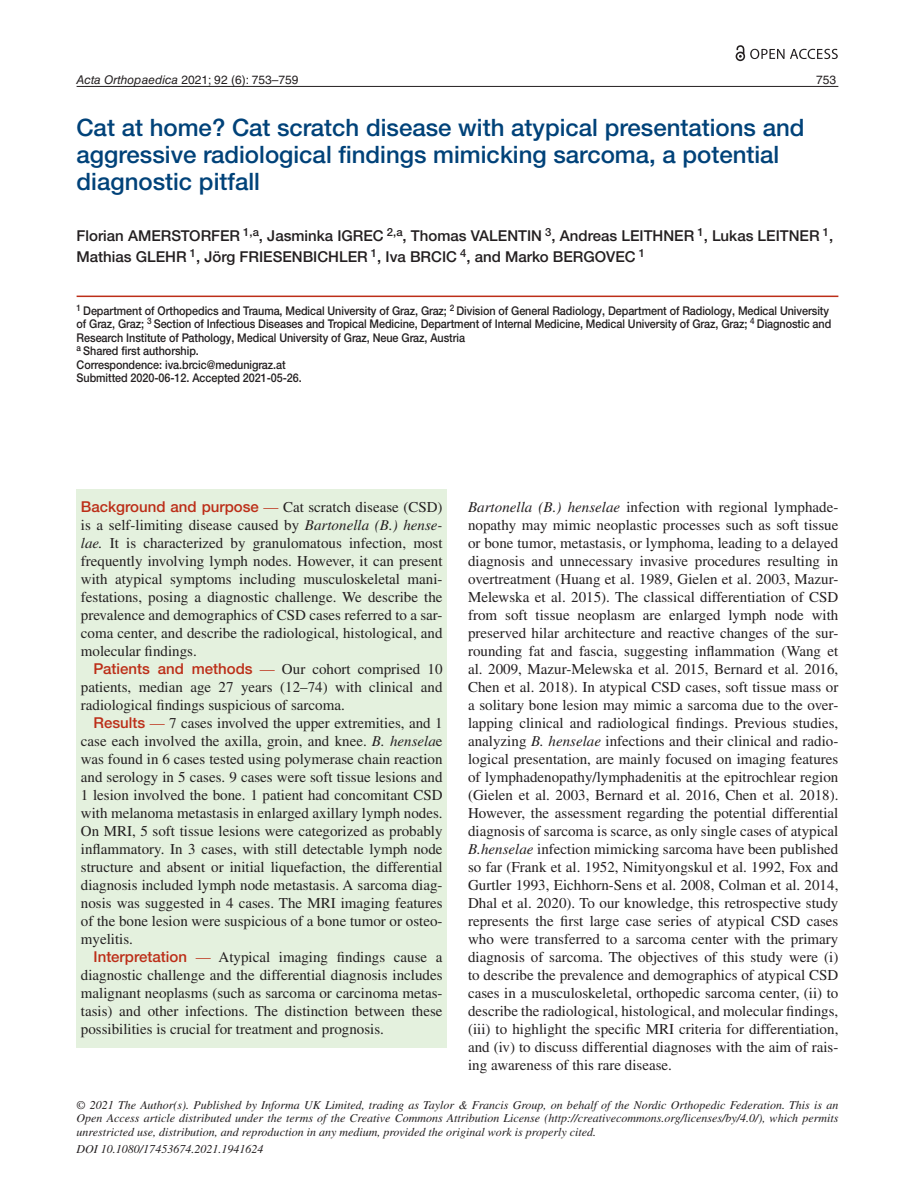
<style>
.page{position:relative;width:915px;height:1191px;background:#fff}
.page>*{position:absolute;margin:0;border:0;box-sizing:border-box;transform-origin:0 0}
.t1{font:500 24px/27px "Helvetica Neue LTW1 G";color:#004279}
.t2{font:15px/18px "Times";color:#231f20;text-align:justify}
.t3{font:500 15px/21px "Helvetica Neue LTW1 G";color:#231f20}
.t4{font:500 12px/13.5px "Helvetica Neue LTW1 G";letter-spacing:-.005em;color:#231f20;scale:.9 1}
.t5{font:italic 12px/13.5px "Times";color:#231f20;text-align:justify}
.t6{font:12px "Helvetica LT Std";color:#231f20}
.s1{font-style:italic}
.s2{font-family:"Helvetica Neue LTW1 G";font-weight:500;color:#bc2e18}
.s3{color:#bc2e18}
</style>
<div class="page">
<hr style="left:77px;top:86px;width:761px;height:1px;background:#231f20">
<div style="left:77px;top:489px;width:369px;height:558px;background:#e4f1de"></div>
<hr style="left:77px;top:295px;width:761px;height:2px;background:#bc2e18">
<svg style="left:735px;top:45px;width:9px;height:16px"></svg>
<svg style="left:750px;top:49px;width:87px;height:10px"></svg>
<p class="t6" style="left:77px;top:72px;width:223px"><span class="s1">Acta Orthopaedica</span> 2021; 92 (6): 753–759</p>
<p class="t6" style="left:816px;top:72px;width:22px">753</p>
<h1 class="t1" style="left:77px;top:114px;width:729px">Cat at home? Cat scratch disease with atypical presentations and aggressive radiological findings mimicking sarcoma, a potential diagnostic pitfall</h1>
<p class="t3" style="left:77px;top:225px;width:757px">Florian AMERSTORFER <sup>1,a</sup>, Jasminka IGREC <sup>2,a</sup>, Thomas VALENTIN <sup>3</sup>, Andreas LEITHNER <sup>1</sup>, Lukas LEITNER <sup>1</sup>,<br>Mathias GLEHR <sup>1</sup>, Jörg FRIESENBICHLER <sup>1</sup>, Iva BRCIC <sup>4</sup>, and Marko BERGOVEC <sup>1</sup></p>
<p class="t4" style="left:77px;top:304px;width:839px"><sup>1</sup> Department of Orthopedics and Trauma, Medical University of Graz, Graz; <sup>2</sup> Division of General Radiology, Department of Radiology, Medical University of Graz, Graz; <sup>3</sup> Section of Infectious Diseases and Tropical Medicine, Department of Internal Medicine, Medical University of Graz, Graz; <sup>4</sup> Diagnostic and Research Institute of Pathology, Medical University of Graz, Neue Graz, Austria<br><sup>a</sup> Shared first authorship.<br>Correspondence: iva.brcic@medunigraz.at<br>Submitted 2020-06-12. Accepted 2021-05-26.</p>
<p class="t2" style="left:81px;top:497px;width:363px"><span class="s2">Background and purpose</span> <span class="s3">—</span> Cat scratch disease (CSD) is a self-limiting disease caused by <span class="s1">Bartonella (B.) hense&shy;lae.</span> It is characterized by granulomatous infection, most frequently involving lymph nodes. However, it can present with atypical symptoms including musculoskeletal mani&shy;festations, posing a diagnostic challenge. We describe the prevalence and demographics of CSD cases referred to a sar&shy;coma center, and describe the radiological, histological, and molecular findings.</p>
<p class="t2" style="left:81px;top:659px;width:363px;text-indent:13px"><span class="s2">Patients and methods</span> <span class="s3">—</span> Our cohort comprised 10 patients, median age 27 years (12–74) with clinical and radiological findings suspicious of sarcoma.</p>
<p class="t2" style="left:81px;top:713px;width:363px;text-indent:13px"><span class="s2">Results</span> <span class="s3">—</span> 7 cases involved the upper extremities, and 1 case each involved the axilla, groin, and knee. <span class="s1">B. hensela</span>e was found in 6 cases tested using polymerase chain reaction and serology in 5 cases. 9 cases were soft tissue lesions and 1 lesion involved the bone. 1 patient had concomitant CSD with melanoma metastasis in enlarged axillary lymph nodes.<br>On MRI, 5 soft tissue lesions were categorized as probably inflammatory. In 3 cases, with still detectable lymph node structure and absent or initial liquefaction, the differential diagnosis included lymph node metastasis. A sarcoma diag&shy;nosis was suggested in 4 cases. The MRI imaging features of the bone lesion were suspicious of a bone tumor or osteo&shy;myelitis.</p>
<p class="t2" style="left:81px;top:947px;width:363px;text-indent:13px"><span class="s2">Interpretation</span> <span class="s3">—</span> Atypical imaging findings cause a diagnostic challenge and the differential diagnosis includes malignant neoplasms (such as sarcoma or carcinoma metas&shy;tasis) and other infections. The distinction between these possibilities is crucial for treatment and prognosis.</p>
<p class="t2" style="left:468px;top:497px;width:371px"><span class="s1">Bartonella (B.) henselae</span> infection with regional lymphade&shy;nopathy may mimic neoplastic processes such as soft tissue or bone tumor, metastasis, or lymphoma, leading to a delayed diagnosis and unnecessary invasive procedures resulting in overtreatment (Huang et al. 1989, Gielen et al. 2003, Mazur-Melewska et al. 2015). The classical differentiation of CSD from soft tissue neoplasm are enlarged lymph node with preserved hilar architecture and reactive changes of the sur&shy;rounding fat and fascia, suggesting inflammation (Wang et al. 2009, Mazur-Melewska et al. 2015, Bernard et al. 2016, Chen et al. 2018). In atypical CSD cases, soft tissue mass or a solitary bone lesion may mimic a sarcoma due to the over&shy;lapping clinical and radiological findings. Previous studies, analyzing <span class="s1">B. henselae</span> infections and their clinical and radio&shy;logical presentation, are mainly focused on imaging features of lymphadenopathy/lymphadenitis at the epitrochlear region (Gielen et al. 2003, Bernard et al. 2016, Chen et al. 2018).<br>However, the assessment regarding the potential differential diagnosis of sarcoma is scarce, as only single cases of atypical <span class="s1">B.henselae</span> infection mimicking sarcoma have been published so far (Frank et al. 1952, Nimityongskul et al. 1992, Fox and Gurtler 1993, Eichhorn-Sens et al. 2008, Colman et al. 2014, Dhal et al. 2020). To our knowledge, this retrospective study represents the first large case series of atypical CSD cases who were transferred to a sarcoma center with the primary diagnosis of sarcoma. The objectives of this study were (i) to describe the prevalence and demographics of atypical CSD cases in a musculoskeletal, orthopedic sarcoma center, (ii) to describe the radiological, histological, and molecular findings, (iii) to highlight the specific MRI criteria for differentiation, and (iv) to discuss differential diagnoses with the aim of rais&shy;ing awareness of this rare disease.</p>
<p class="t5" style="left:77px;top:1098px;width:763px">© 2021 The Author(s). Published by Informa UK Limited, trading as Taylor &amp; Francis Group, on behalf of the Nordic Orthopedic Federation. This is an Open Access article distributed under the terms of the Creative Commons Attribution License (http://creativecommons.org/licenses/by/4.0/), which permits unrestricted use, distribution, and reproduction in any medium, provided the original work is properly cited.</p>
<p class="t5" style="left:77px;top:1142px;width:188px">DOI 10.1080/17453674.2021.1941624</p>
</div>
